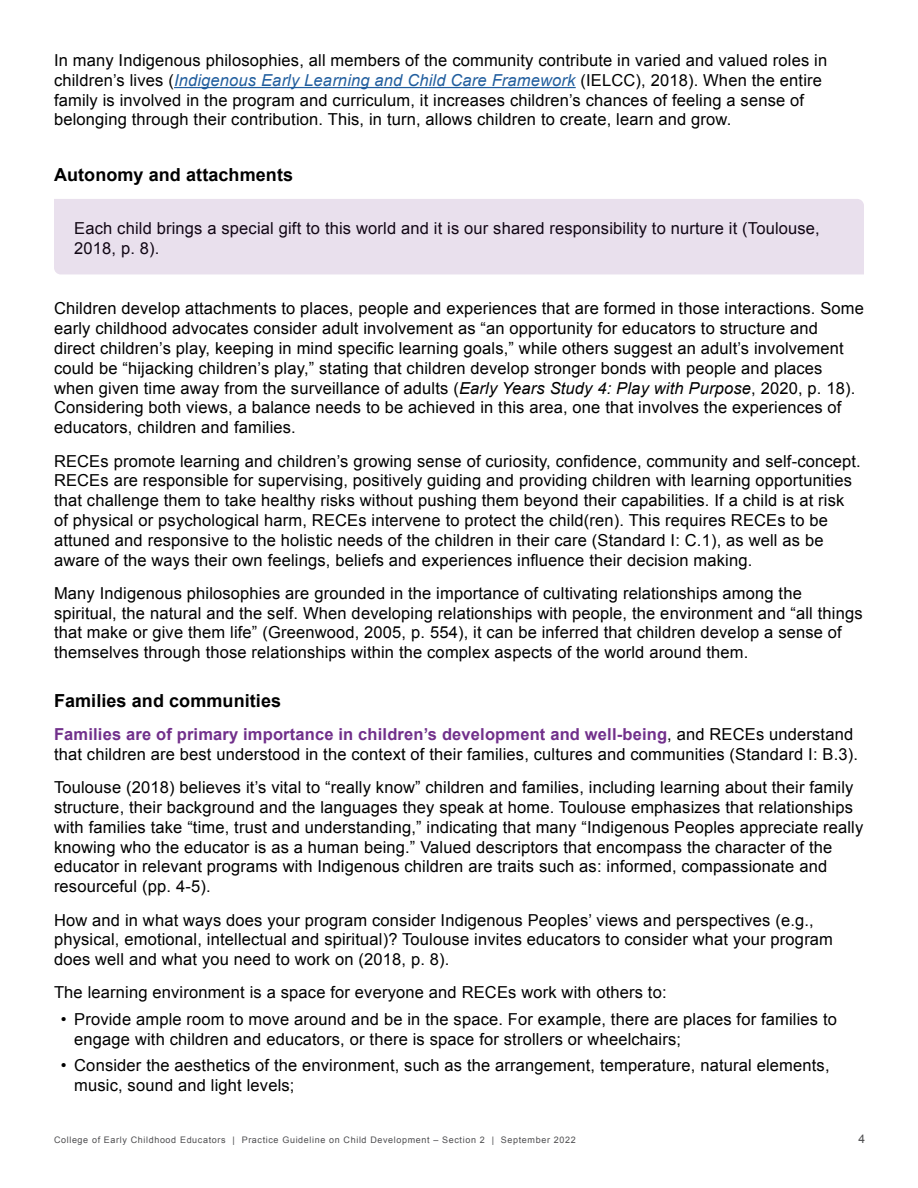
<style>
.page{position:relative;width:918px;height:1188px;background:#fff}
.page>*{position:absolute;margin:0;border:0;box-sizing:border-box;transform-origin:0 0}
.t1{font:700 18px "Arial";letter-spacing:.005em;color:#000}
.t2{font:16.5px/19.8px "Arial";letter-spacing:.01em;color:#000}
.t3{font:12px "Arial";color:#4d4d4f}
.t4{font:9px "Arial";letter-spacing:.07em;color:#4d4d4f}
.s1{font-style:italic;color:#215e9e}
.s2{font-style:italic}
.s3{font-weight:700;color:#71308b}
</style>
<div class="page">
<hr style="left:174px;top:87px;width:402px;height:1px;background:#215e9e">
<div style="left:54px;top:199px;width:810px;height:75px;background:#e9e0ed"></div>
<p class="t2" style="left:54px;top:50px;width:775px">In many Indigenous philosophies, all members of the community contribute in varied and valued roles in children’s lives (<span class="s1">Indigenous Early Learning and Child Care Framework</span> (IELCC), 2018). When the entire family is involved in the program and curriculum, it increases children’s chances of feeling a sense of belonging through their contribution. This, in turn, allows children to create, learn and grow.</p>
<p class="t1" style="left:54px;top:163px;width:241px">Autonomy and attachments</p>
<p class="t2" style="left:74px;top:219px;width:747px">Each child brings a special gift to this world and it is our shared responsibility to nurture it (Toulouse,<br>2018, p. 8).</p>
<p class="t2" style="left:54px;top:299px;width:811px">Children develop attachments to places, people and experiences that are formed in those interactions. Some early childhood advocates consider adult involvement as “an opportunity for educators to structure and<br>direct children’s play, keeping in mind specific learning goals,” while others suggest an adult’s involvement could be “hijacking children’s play,” stating that children develop stronger bonds with people and places when given time away from the surveillance of adults (<span class="s2">Early Years Study 4: Play with Purpose</span>, 2020, p. 18).<br>Considering both views, a balance needs to be achieved in this area, one that involves the experiences of educators, children and families.</p>
<p class="t2" style="left:54px;top:451px;width:808px">RECEs promote learning and children’s growing sense of curiosity, confidence, community and self-concept.<br>RECEs are responsible for supervising, positively guiding and providing children with learning opportunities that challenge them to take healthy risks without pushing them beyond their capabilities. If a child is at risk of physical or psychological harm, RECEs intervene to protect the child(ren). This requires RECEs to be attuned and responsive to the holistic needs of the children in their care (Standard I: C.1), as well as be aware of the ways their own feelings, beliefs and experiences influence their decision making.</p>
<p class="t2" style="left:54px;top:583px;width:810px">Many Indigenous philosophies are grounded in the importance of cultivating relationships among the spiritual, the natural and the self. When developing relationships with people, the environment and “all things that make or give them life” (Greenwood, 2005, p. 554), it can be inferred that children develop a sense of themselves through those relationships within the complex aspects of the world around them.</p>
<p class="t1" style="left:54px;top:689px;width:229px">Families and communities</p>
<p class="t2" style="left:54px;top:725px;width:806px"><span class="s3">Families are of primary importance in children’s development and well-being</span>, and RECEs understand that children are best understood in the context of their families, cultures and communities (Standard I: B.3).</p>
<p class="t2" style="left:54px;top:778px;width:811px">Toulouse (2018) believes it’s vital to “really know” children and families, including learning about their family structure, their background and the languages they speak at home. Toulouse emphasizes that relationships with families take “time, trust and understanding,” indicating that many “Indigenous Peoples appreciate really knowing who the educator is as a human being.” Valued descriptors that encompass the character of the educator in relevant programs with Indigenous children are traits such as: informed, compassionate and resourceful (pp. 4-5).</p>
<p class="t2" style="left:54px;top:910px;width:781px">How and in what ways does your program consider Indigenous Peoples’ views and perspectives (e.g., physical, emotional, intellectual and spiritual)? Toulouse invites educators to consider what your program does well and what you need to work on (2018, p. 8).</p>
<p class="t2" style="left:54px;top:983px;width:614px">The learning environment is a space for everyone and RECEs work with others to:</p>
<p class="t2" style="left:74px;top:1009px;width:764px;text-indent:-14px">• Provide ample room to move around and be in the space. For example, there are places for families to engage with children and educators, or there is space for strollers or wheelchairs;</p>
<p class="t2" style="left:74px;top:1056px;width:757px;text-indent:-14px">• Consider the aesthetics of the environment, such as the arrangement, temperature, natural elements, music, sound and light levels;</p>
<p class="t4" style="left:54px;top:1134px;width:523px">College of Early Childhood Educators | Practice Guideline on Child Development – Section 2 | September 2022</p>
<p class="t3" style="left:858px;top:1131px;width:8px">4</p>
</div>
